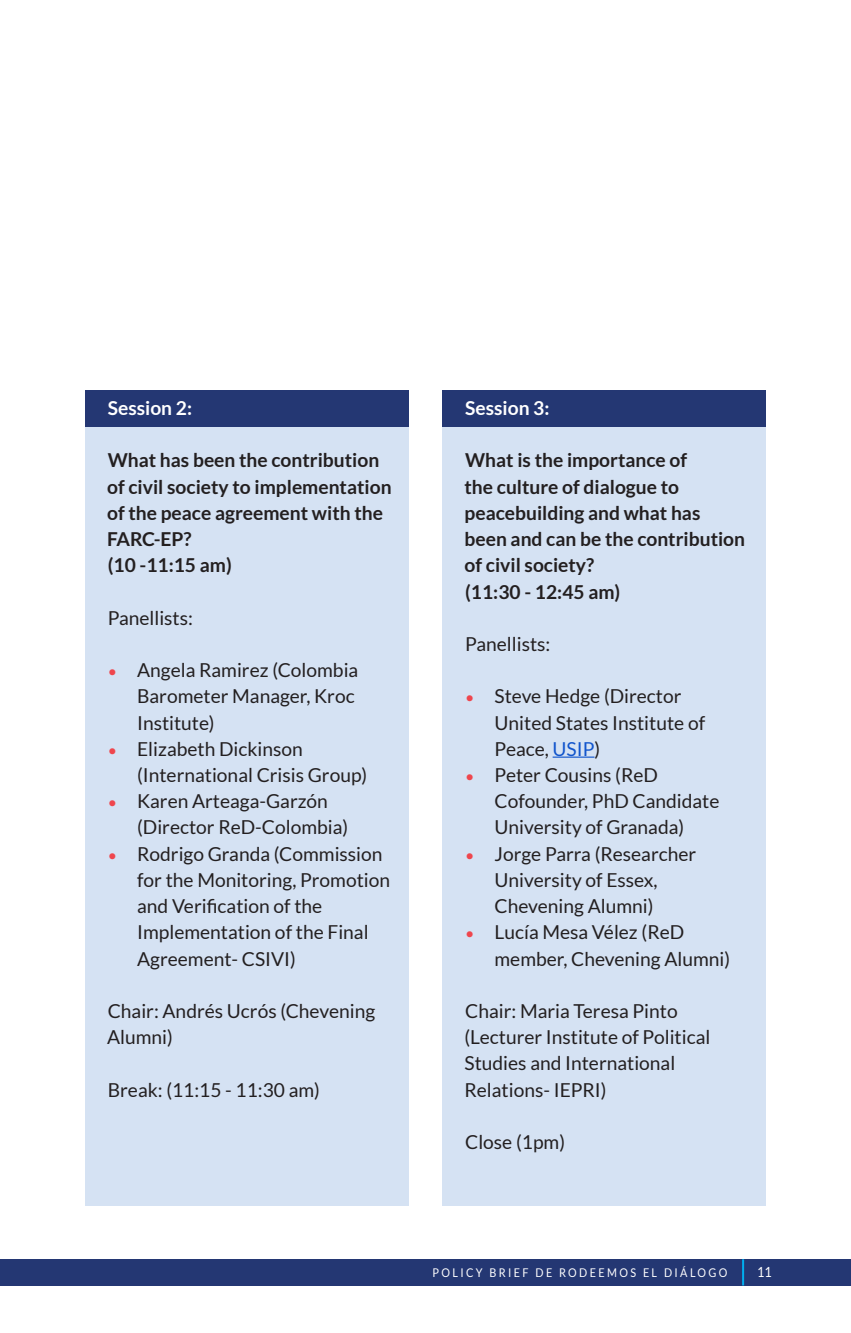
<style>
.page{position:relative;width:851px;height:1333px;background:#fff}
.page>*{position:absolute;margin:0;border:0;box-sizing:border-box;transform-origin:0 0}
.t1{font:19.2px/26.2px "Lato";color:#231f20}
.t2{font:700 19.2px/26.2px "Lato";color:#231f20}
.t3{font:700 19.2px "Lato";color:#fff}
.t4{font:14px "Lato";color:#fff;scale:.9 1}
.t5{font:12px "Lato";letter-spacing:.22em;color:#fff;scale:.9 1}
.s1{font-size:16px;color:#ef464d}
.s2{color:#15c}
</style>
<div class="page">
<div style="left:0;top:1259px;width:850px;height:26px;background:#243773"></div>
<hr style="left:742px;top:1259px;width:2px;height:26px;background:#00aeef">
<div style="left:85px;top:390px;width:323px;height:815px;background:#d5e2f3"></div>
<div style="left:85px;top:390px;width:323px;height:36px;background:#243773"></div>
<div style="left:442px;top:390px;width:323px;height:815px;background:#d5e2f3"></div>
<div style="left:442px;top:390px;width:323px;height:36px;background:#243773"></div>
<hr style="left:552px;top:756px;width:42px;height:1px;background:#15c">
<p class="t3" style="left:108px;top:397px;width:86px">Session 2:</p>
<p class="t2" style="left:107px;top:447px;width:286px">What has been the contribution of civil society to implementation of the peace agreement with the<br>FARC-EP?<br>(10 -11:15 am)</p>
<p class="t1" style="left:108px;top:604px;width:87px">Panellists:</p>
<p class="t1" style="left:137px;top:657px;width:223px;text-indent:-29px"><span class="s1">•</span> Angela Ramirez (Colombia<br>Barometer Manager, Kroc<br>Institute)</p>
<p class="t1" style="left:137px;top:735px;width:231px;text-indent:-29px"><span class="s1">•</span> Elizabeth Dickinson (International Crisis Group)</p>
<p class="t1" style="left:137px;top:788px;width:213px;text-indent:-29px"><span class="s1">•</span> Karen Arteaga-Garzón (Director ReD-Colombia)</p>
<p class="t1" style="left:137px;top:840px;width:254px;text-indent:-29px"><span class="s1">•</span> Rodrigo Granda (Commission for the Monitoring, Promotion and Verification of the<br>Implementation of the Final<br>Agreement- CSIVI)</p>
<p class="t1" style="left:107px;top:997px;width:269px">Chair: Andrés Ucrós (Chevening<br>Alumni)</p>
<p class="t1" style="left:108px;top:1076px;width:214px">Break: (11:15 - 11:30 am)</p>
<p class="t3" style="left:465px;top:397px;width:86px">Session 3:</p>
<p class="t2" style="left:464px;top:447px;width:282px">What is the importance of<br>the culture of dialogue to peacebuilding and what has been and can be the contribution of civil society?<br>(11:30 - 12:45 am)</p>
<p class="t1" style="left:465px;top:630px;width:87px">Panellists:</p>
<p class="t1" style="left:494px;top:683px;width:212px;text-indent:-29px"><span class="s1">•</span> Steve Hedge (Director<br>United States Institute of<br>Peace, <span class="s2">USIP</span>)</p>
<p class="t1" style="left:494px;top:761px;width:226px;text-indent:-29px"><span class="s1">•</span> Peter Cousins (ReD<br>Cofounder, PhD Candidate<br>University of Granada)</p>
<p class="t1" style="left:494px;top:840px;width:203px;text-indent:-29px"><span class="s1">•</span> Jorge Parra (Researcher<br>University of Essex,<br>Chevening Alumni)</p>
<p class="t1" style="left:494px;top:919px;width:237px;text-indent:-29px"><span class="s1">•</span> Lucía Mesa Vélez (ReD member, Chevening Alumni)</p>
<p class="t1" style="left:464px;top:997px;width:247px">Chair: Maria Teresa Pinto (Lecturer Institute of Political<br>Studies and International<br>Relations- IEPRI)</p>
<p class="t1" style="left:465px;top:1128px;width:101px">Close (1pm)</p>
<p class="t5" style="left:432px;top:1265px;width:329px">POLICY BRIEF DE RODEEMOS EL DIÁLOGO</p>
<p class="t4" style="left:757px;top:1264px;width:18px">11</p>
</div>
